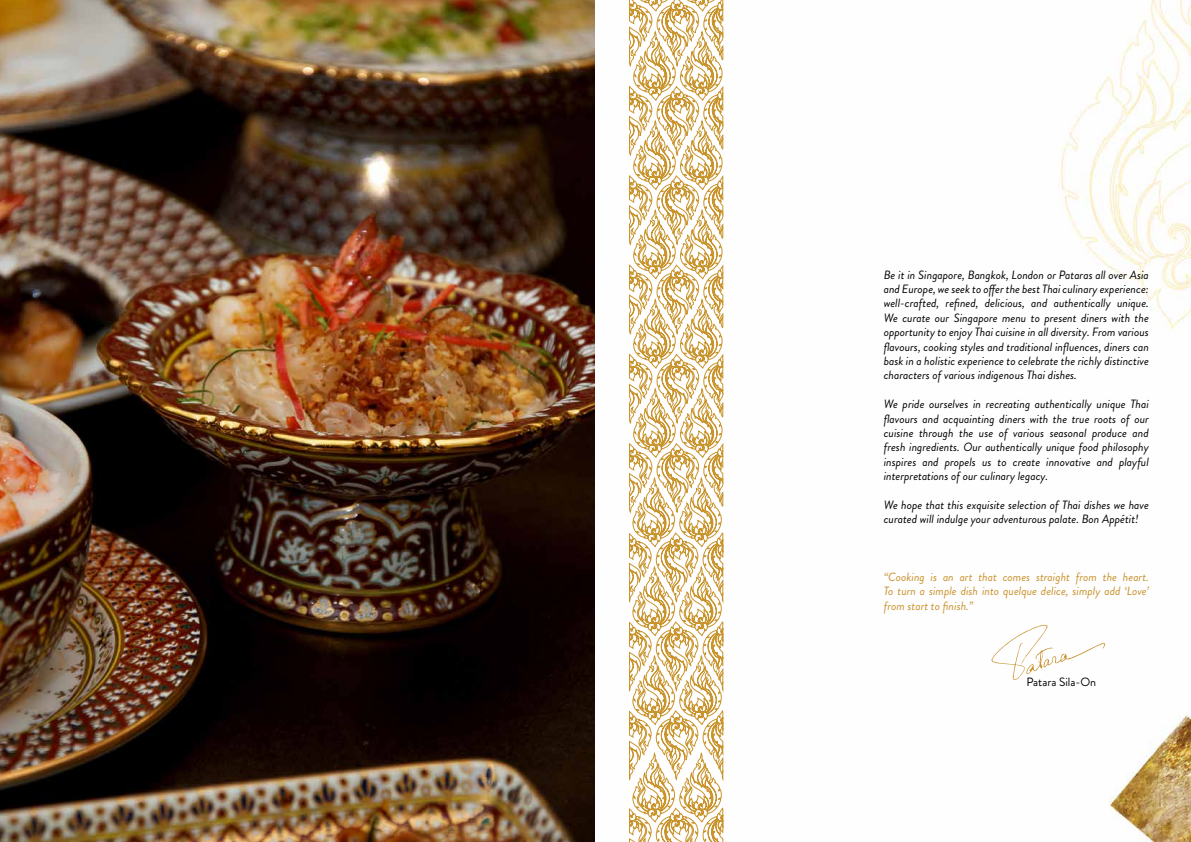
<style>
.page{position:relative;width:1191px;height:842px;background:#fff}
.page>*{position:absolute;margin:0;border:0;box-sizing:border-box;transform-origin:0 0}
.t1{font:italic 12px/14.4px "Brandon Grotesque";color:#000;text-align:justify}
.t2{font:italic 12px/14.4px "Brandon Grotesque";color:#c8922c;text-align:justify}
.t3{font:12px "Brandon Grotesque";color:#000}
</style>
<div class="page">
<img style="left:0;top:0;width:595px;height:842px">
<img style="left:723px;top:0;width:468px;height:842px">
<svg style="left:629px;top:335px;width:94px;height:507px"></svg>
<svg style="left:629px;top:0;width:94px;height:335px"></svg>
<svg style="left:991px;top:625px;width:114px;height:55px"></svg>
<p class="t1" style="left:883px;top:267px;width:267px">Be it in Singapore, Bangkok, London or Pataras all over Asia and Europe, we seek to offer the best Thai culinary experience: well-crafted, refined, delicious, and authentically unique.<br>We curate our Singapore menu to present diners with the opportunity to enjoy Thai cuisine in all diversity. From various flavours, cooking styles and traditional influences, diners can bask in a holistic experience to celebrate the richly distinctive characters of various indigenous Thai dishes.</p>
<p class="t1" style="left:883px;top:397px;width:267px">We pride ourselves in recreating authentically unique Thai flavours and acquainting diners with the true roots of our cuisine through the use of various seasonal produce and fresh ingredients. Our authentically unique food philosophy inspires and propels us to create innovative and playful interpretations of our culinary legacy.</p>
<p class="t1" style="left:883px;top:498px;width:267px">We hope that this exquisite selection of Thai dishes we have curated will indulge your adventurous palate. Bon Appétit!</p>
<p class="t2" style="left:883px;top:570px;width:267px">“Cooking is an art that comes straight from the heart.<br>To turn a simple dish into quelque delice, simply add ‘Love’ from start to finish.”</p>
<p class="t3" style="left:1026px;top:673px;width:71px">Patara Sila-On</p>
</div>
